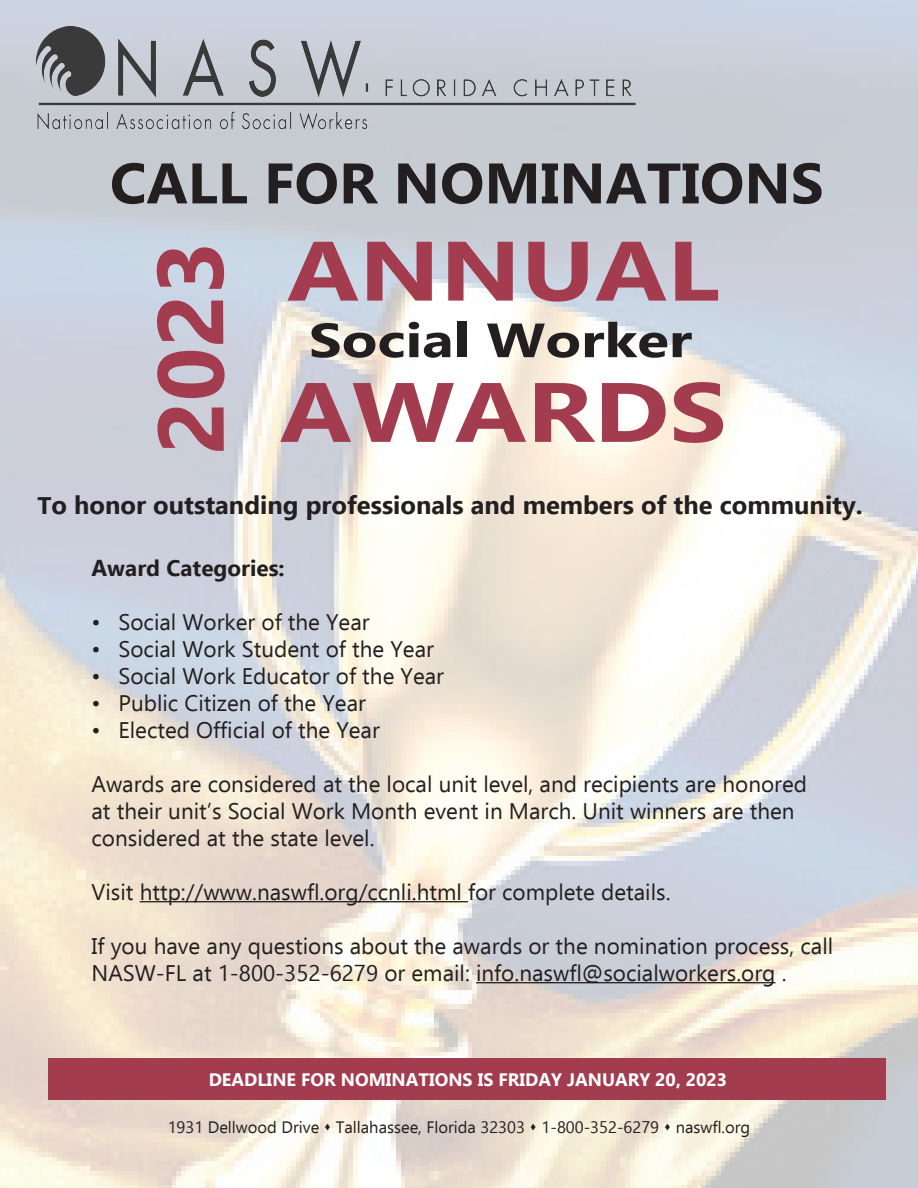
<style>
.page{position:relative;width:918px;height:1188px;background:#fff}
.page>*{position:absolute;margin:0;border:0;box-sizing:border-box;transform-origin:0 0}
.t1{font:700 93px "Ebrima";color:#a23c4e}
.t2{font:700 84px/141.3px "Ebrima";color:#a23c4e;scale:1.22 1}
.t3{font:700 57px "Ebrima";color:#231f20}
.t4{font:700 48px "Ebrima";color:#231f20;scale:1.22 1}
.t5{font:700 25.5px "Ebrima";color:#231f20}
.t6{font:22.5px/27px "Ebrima";color:#231f20}
.t7{font:700 22.5px "Ebrima";color:#231f20}
.t8{font:700 18px "Ebrima";color:#fff}
.t9{font:16.5px "Ebrima";color:#231f20}
.s1{font-size:24px}
</style>
<div class="page">
<img style="left:0;top:0;width:918px;height:1188px">
<hr style="left:140px;top:901px;width:328px;height:1px;background:#231f20">
<hr style="left:476px;top:982px;width:299px;height:1px;background:#231f20">
<div style="left:48px;top:1058px;width:838px;height:41px;background:#a23c4e"></div>
<img style="left:37px;top:27px;width:599px;height:102px">
<h3 class="t3" style="left:110px;top:138px;width:715px">CALL FOR NOMINATIONS</h3>
<h1 class="t1" style="left:117px;top:455px;width:216px;rotate:-90deg">2023</h1>
<h2 class="t2" style="left:280px;top:195px;width:368px">ANNUAL<br>AWARDS</h2>
<h3 class="t4" style="left:309px;top:302px;width:316px">Social Worker</h3>
<p class="t5" style="left:37px;top:485px;width:827px"><span class="s1">T</span>o honor outstanding professionals and members of the community.</p>
<p class="t7" style="left:92px;top:550px;width:195px">Award Categories:</p>
<p class="t6" style="left:92px;top:608px;width:280px">• Social Worker of the Year</p>
<p class="t6" style="left:92px;top:635px;width:344px">• Social Work Student of the Year</p>
<p class="t6" style="left:92px;top:662px;width:354px">• Social Work Educator of the Year</p>
<p class="t6" style="left:92px;top:689px;width:276px">• Public Citizen of the Year</p>
<p class="t6" style="left:92px;top:716px;width:290px">• Elected Official of the Year</p>
<p class="t6" style="left:92px;top:770px;width:717px">Awards are considered at the local unit level, and recipients are honored at their unit’s Social Work Month event in March. Unit winners are then considered at the state level.</p>
<p class="t6" style="left:92px;top:878px;width:581px">Visit http://www.naswfl.org/ccnli.html for complete details.</p>
<p class="t6" style="left:92px;top:932px;width:743px">If you have any questions about the awards or the nomination process, call<br>NASW-FL at 1-800-352-6279 or email: info.naswfl@socialworkers.org .</p>
<p class="t8" style="left:209px;top:1065px;width:520px">DEADLINE FOR NOMINATIONS IS FRIDAY JANUARY 20, 2023</p>
<p class="t9" style="left:168px;top:1115px;width:584px">1931 Dellwood Drive ▲ Tallahassee, Florida 32303 ▲ 1-800-352-6279 ▲ naswfl.org</p>
</div>
